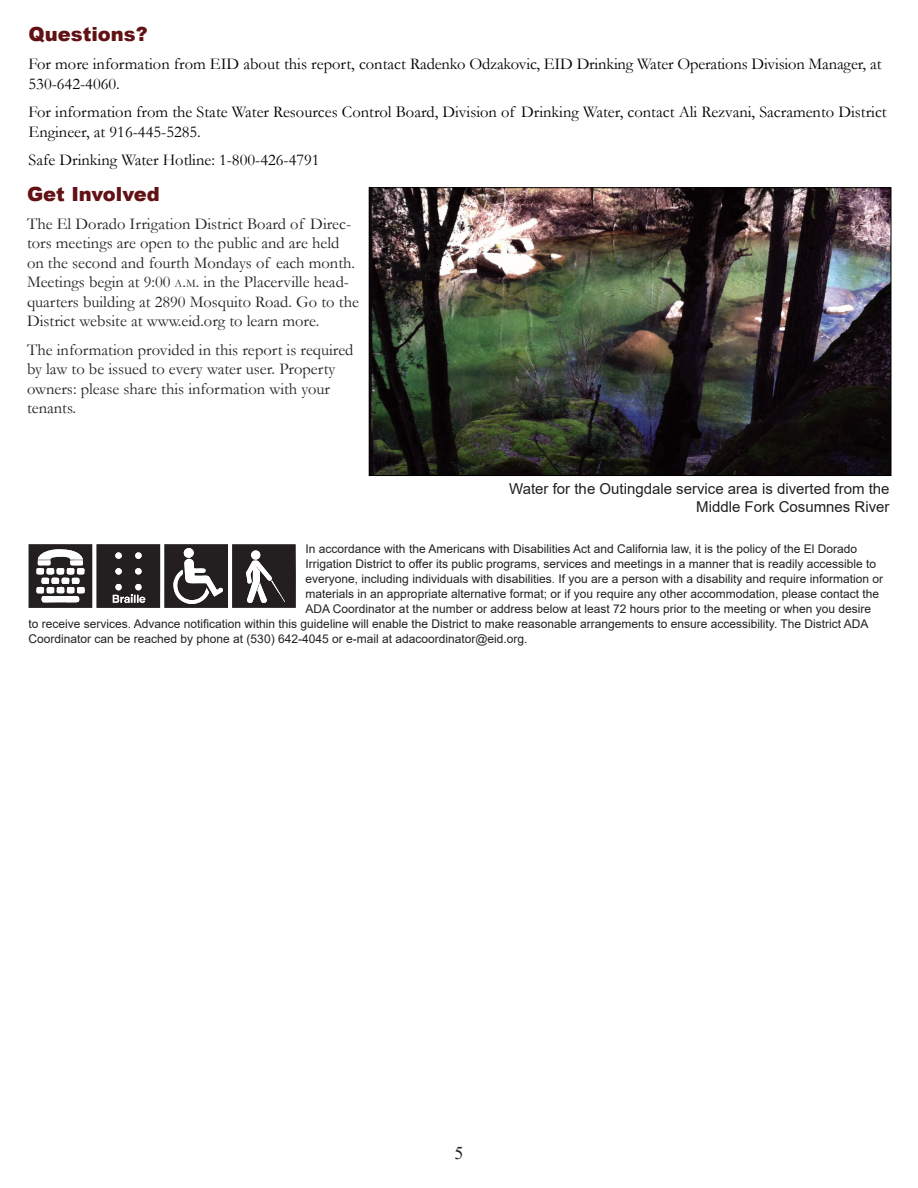
<style>
.page{position:relative;width:918px;height:1188px;background:#fff}
.page>*{position:absolute;margin:0;border:0;box-sizing:border-box;transform-origin:0 0}
.t1{font:900 19.5px "Arial";color:#621214}
.t2{font:18px "Times New Roman";color:#231f20}
.t3{font:16.5px/19.5px "Garamond";color:#231f20}
.t4{font:16.5px/19.5px "Garamond";color:#000}
.t5{font:15px/18px "Arial";color:#231f20;text-align:right}
.t6{font:12px "Arial";color:#231f20}
.s1{font-size:11.55px}
.s2{font-style:inherit}
</style>
<div class="page">
<img style="left:371px;top:190px;width:518px;height:284px">
<div style="left:369px;top:188px;width:522px;height:288px;border:1px solid #000"></div>
<svg style="left:29px;top:544px;width:267px;height:64px"></svg>
<p class="t1" style="left:29px;top:20px;width:121px">Questions?</p>
<p class="t4" style="left:29px;top:54px;width:855px">For more information from EID about this report, contact Radenko Odzakovic, EID Drinking Water Operations Division Manager, at<br>530-642-4060.</p>
<p class="t4" style="left:29px;top:102px;width:860px">For information from the State Water Resources Control Board, Division of Drinking Water, contact Ali Rezvani, Sacramento District<br>Engineer, at 916-445-5285.</p>
<p class="t4" style="left:29px;top:150px;width:293px">Safe Drinking Water Hotline: 1-800-426-4791</p>
<p class="t1" style="left:27px;top:180px;width:134px">Get Involved</p>
<p class="t3" style="left:27px;top:213px;width:333px">The El Dorado Irrigation District Board of Direc&shy;tors meetings are open to the public and are held on the second and fourth Mondays of each month.<br>Meetings begin at 9:00 <span class="s1">a</span><span class="s2">.</span><span class="s1">m</span><span class="s2">.</span> in the Placerville head&shy;quarters building at 2890 Mosquito Road. Go to the District website at www.eid.org to learn more.</p>
<p class="t3" style="left:27px;top:339px;width:328px">The information provided in this report is required by law to be issued to every water user. Property owners: please share this information with your tenants.</p>
<p class="t5" style="left:509px;top:480px;width:382px">Water for the Outingdale service area is diverted from the<br>Middle Fork Cosumnes River</p>
<p class="t6" style="left:306px;top:540px;width:553px">In accordance with the Americans with Disabilities Act and California law, it is the policy of the El Dorado</p>
<p class="t6" style="left:306px;top:555px;width:572px">Irrigation District to offer its public programs, services and meetings in a manner that is readily accessible to</p>
<p class="t6" style="left:306px;top:570px;width:579px">everyone, including individuals with disabilities. If you are a person with a disability and require information or</p>
<p class="t6" style="left:306px;top:585px;width:575px">materials in an appropriate alternative format; or if you require any other accommodation, please contact the</p>
<p class="t6" style="left:306px;top:600px;width:567px">ADA Coordinator at the number or address below at least 72 hours prior to the meeting or when you desire</p>
<p class="t6" style="left:29px;top:615px;width:841px">to receive services. Advance notification within this guideline will enable the District to make reasonable arrangements to ensure accessibility. The District ADA</p>
<p class="t6" style="left:29px;top:630px;width:501px">Coordinator can be reached by phone at (530) 642-4045 or e-mail at adacoordinator@eid.org.</p>
<p class="t2" style="left:454px;top:1140px;width:10px">5</p>
</div>
